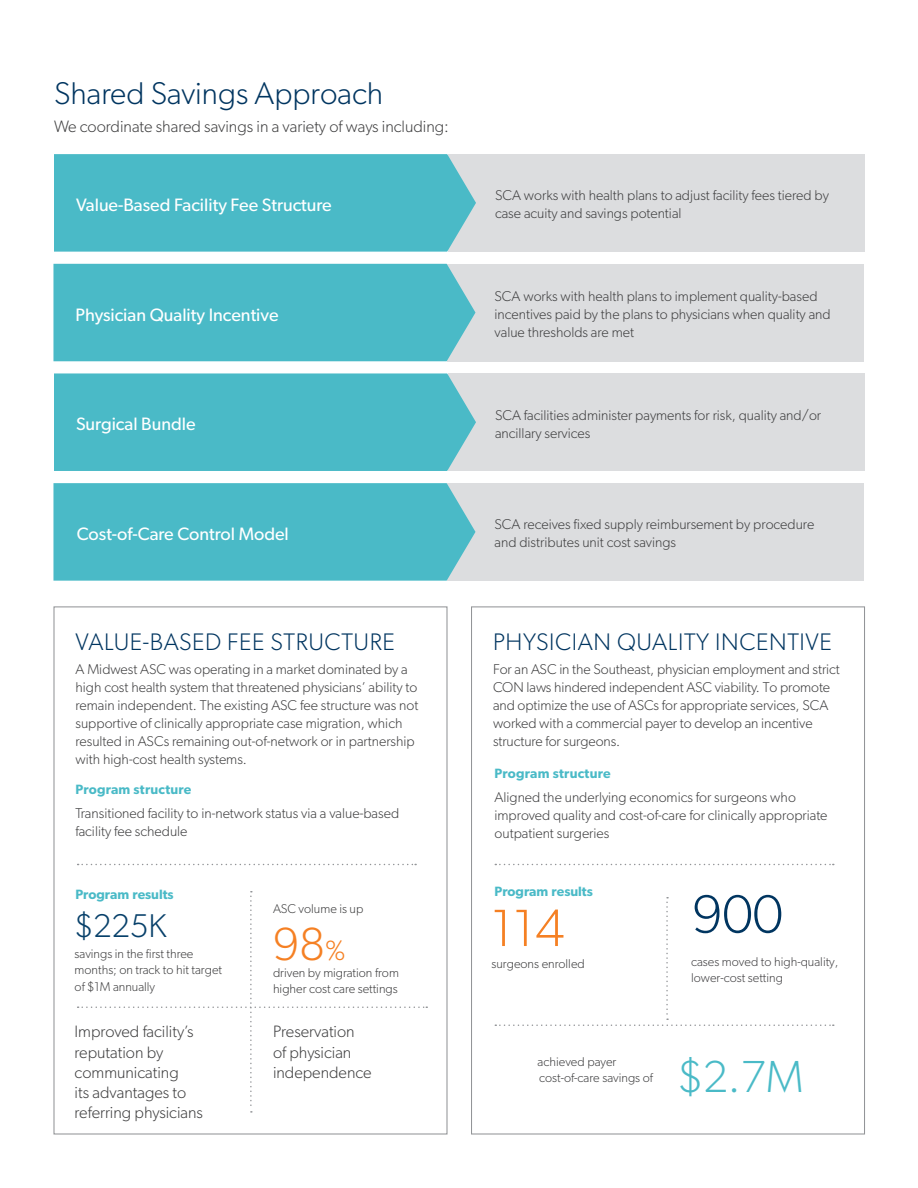
<style>
.page{position:relative;width:918px;height:1188px;background:#fff}
.page>*{position:absolute;margin:0;border:0;box-sizing:border-box;transform-origin:0 0}
.t1{font:300 54px "Gibson";color:#003560}
.t2{font:300 52.5px "Gibson";color:#f58023}
.t3{font:300 46.65px "Gibson";color:#f58023}
.t4{font:300 45px "Gibson";color:#4abac7}
.t5{font:300 33px "Gibson";color:#07406a}
.t6{font:300 31.5px "Gibson";color:#003560}
.t7{font:300 24px "Gibson";letter-spacing:.025em;color:#003560}
.t8{font:18px "Gibson";color:#fff}
.t9{font:300 16.5px/20.2px "Gibson";color:#3e3e3f}
.t10{font:300 14.25px/18px "Gibson";color:#3e3e3f}
.t11{font:600 13.5px "Gibson";letter-spacing:.005em;color:#4abac7}
.t12{font:300 12.75px/15.8px "Gibson";color:#3e3e3f}
.t13{font:300 12.75px/15.3px "Gibson";color:#414042}
.s1{font-size:28.2px}
</style>
<div class="page">
<svg style="left:78px;top:864px;width:338px;height:1px"></svg>
<svg style="left:495px;top:864px;width:339px;height:1px"></svg>
<svg style="left:78px;top:891px;width:349px;height:222px"></svg>
<svg style="left:495px;top:897px;width:339px;height:129px"></svg>
<div style="left:448px;top:154px;width:417px;height:98px;background:#dcdddf"></div>
<div style="left:54px;top:154px;width:422px;height:98px;background:#4abac7"></div>
<div style="left:448px;top:264px;width:416px;height:97px;background:#dcdddf"></div>
<div style="left:53px;top:264px;width:423px;height:97px;background:#4abac7"></div>
<div style="left:448px;top:373px;width:417px;height:98px;background:#dcdddf"></div>
<div style="left:54px;top:373px;width:422px;height:98px;background:#4abac7"></div>
<div style="left:448px;top:483px;width:416px;height:98px;background:#dcdddf"></div>
<div style="left:53px;top:483px;width:423px;height:98px;background:#4abac7"></div>
<h3 class="t6" style="left:54px;top:74px;width:331px">Shared Savings Approach</h3>
<p class="t9" style="left:54px;top:116px;width:396px">We coordinate shared savings in a variety of ways including:</p>
<p class="t8" style="left:76px;top:194px;width:257px">Value-Based Facility Fee Structure</p>
<p class="t10" style="left:495px;top:186px;width:335px">SCA works with health plans to adjust facility fees tiered by case acuity and savings potential</p>
<p class="t8" style="left:76px;top:304px;width:205px">Physician Quality Incentive</p>
<p class="t8" style="left:76px;top:413px;width:121px">Surgical Bundle</p>
<p class="t8" style="left:77px;top:523px;width:214px">Cost-of-Care Control Model</p>
<h3 class="t7" style="left:76px;top:628px;width:321px">VALUE-BASED FEE STRUCTURE</h3>
<p class="t10" style="left:76px;top:660px;width:344px">A Midwest ASC was operating in a market dominated by a high cost health system that threatened physicians’ ability to remain independent. The existing ASC fee structure was not supportive of clinically appropriate case migration, which resulted in ASCs remaining out-of-network or in partnership with high-cost health systems.</p>
<p class="t11" style="left:75px;top:782px;width:118px">Program structure</p>
<p class="t10" style="left:75px;top:804px;width:325px">Transitioned facility to in-network status via a value-based facility fee schedule</p>
<p class="t10" style="left:495px;top:287px;width:338px">SCA works with health plans to implement quality-based incentives paid by the plans to physicians when quality and value thresholds are met</p>
<p class="t10" style="left:495px;top:406px;width:328px">SCA facilities administer payments for risk, quality and/or ancillary services</p>
<p class="t10" style="left:495px;top:515px;width:321px">SCA receives fixed supply reimbursement by procedure and distributes unit cost savings</p>
<h3 class="t7" style="left:493px;top:628px;width:340px">PHYSICIAN QUALITY INCENTIVE</h3>
<p class="t10" style="left:493px;top:660px;width:348px">For an ASC in the Southeast, physician employment and strict CON laws hindered independent ASC viability. To promote and optimize the use of ASCs for appropriate services, SCA worked with a commercial payer to develop an incentive structure for surgeons.</p>
<p class="t11" style="left:495px;top:765px;width:118px">Program structure</p>
<p class="t10" style="left:495px;top:788px;width:334px">Aligned the underlying economics for surgeons who improved quality and cost-of-care for clinically appropriate outpatient surgeries</p>
<p class="t11" style="left:75px;top:886px;width:100px">Program results</p>
<h3 class="t5" style="left:75px;top:906px;width:93px">$225K</h3>
<p class="t12" style="left:75px;top:945px;width:149px;line-height:16.5px">savings in the first three months; on track to hit target of $1M annually</p>
<p class="t11" style="left:495px;top:883px;width:100px">Program results</p>
<h2 class="t2" style="left:492px;top:896px;width:74px">114</h2>
<p class="t12" style="left:492px;top:956px;width:95px">surgeons enrolled</p>
<p class="t12" style="left:273px;top:901px;width:92px">ASC volume is up</p>
<h1 class="t1" style="left:692px;top:881px;width:92px">900</h1>
<h3 class="t3" style="left:273px;top:916px;width:74px">98<span class="s1">%</span></h3>
<p class="t13" style="left:691px;top:954px;width:149px">cases moved to high-quality, lower-cost setting</p>
<p class="t12" style="left:273px;top:965px;width:127px">driven by migration from higher cost care settings</p>
<p class="t9" style="left:75px;top:1021px;width:130px">Improved facility’s reputation by communicating<br>its advantages to referring physicians</p>
<p class="t9" style="left:273px;top:1021px;width:100px">Preservation of physician independence</p>
<p class="t12" style="left:538px;top:1054px;width:117px">achieved payer cost-of-care savings of</p>
<h3 class="t4" style="left:678px;top:1049px;width:128px">$2.7M</h3>
</div>
